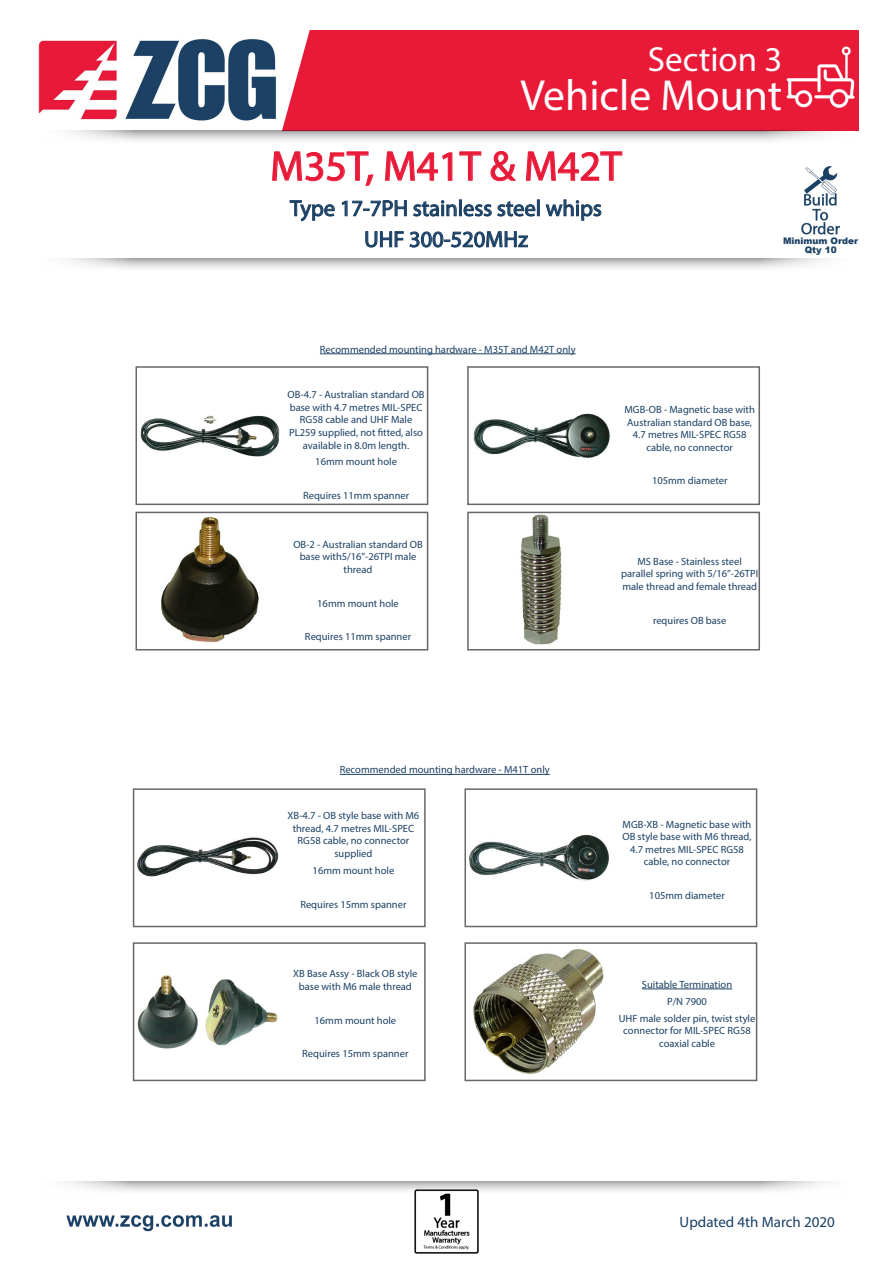
<style>
.page{position:relative;width:893px;height:1263px;background:#fff}
.page>*{position:absolute;margin:0;border:0;box-sizing:border-box;transform-origin:0 0}
.t1{font:43.65px "Myriad Pro";color:#fff}
.t2{font:42px "Myriad Pro";color:#e91938}
.t3{font:34.95px "Myriad Pro";color:#fff}
.t4{font:22.5px "Myriad Pro";color:#1b4064}
.t5{font:15px "Myriad Pro";color:#1b4064}
.t6{font:10.5px/12.6px "Myriad Pro";color:#1b4064;text-align:center}
.t7{font:900 9px/9px "Arial";color:#1b4064;text-align:center}
</style>
<div class="page">
<svg style="left:64px;top:1181px;width:764px;height:13px"></svg>
<svg style="left:65px;top:259px;width:762px;height:10px"></svg>
<div style="left:273px;top:30px;width:586px;height:101px;background:#e91938"></div>
<svg style="left:68px;top:131px;width:764px;height:10px"></svg>
<svg style="left:272px;top:151px;width:101px;height:35px"></svg>
<svg style="left:385px;top:151px;width:67px;height:30px"></svg>
<svg style="left:459px;top:151px;width:22px;height:30px"></svg>
<svg style="left:491px;top:151px;width:25px;height:30px"></svg>
<svg style="left:526px;top:151px;width:96px;height:30px"></svg>
<svg style="left:289px;top:200px;width:46px;height:22px"></svg>
<div style="left:537px;top:199px;width:3px;height:17px;border:1px solid #1b4064"></div>
<svg style="left:545px;top:199px;width:57px;height:22px"></svg>
<svg style="left:341px;top:200px;width:195px;height:48px"></svg>
<img style="left:66px;top:1215px;width:166px;height:16px">
<img style="left:38px;top:34px;width:244px;height:91px">
<img style="left:414px;top:1190px;width:64px;height:64px">
<img style="left:801px;top:166px;width:39px;height:69px">
<img style="left:785px;top:44px;width:72px;height:72px">
<div style="left:467px;top:366px;width:293px;height:139px;border:2px solid #67676a"></div>
<div style="left:464px;top:788px;width:293px;height:139px;border:2px solid #67676a"></div>
<div style="left:136px;top:512px;width:292px;height:138px;border:2px solid #67676a"></div>
<div style="left:133px;top:942px;width:293px;height:139px;border:2px solid #67676a"></div>
<div style="left:464px;top:942px;width:293px;height:139px;border:2px solid #67676a"></div>
<div style="left:467px;top:512px;width:293px;height:138px;border:2px solid #67676a"></div>
<div style="left:136px;top:366px;width:292px;height:139px;border:2px solid #67676a"></div>
<div style="left:133px;top:788px;width:293px;height:139px;border:2px solid #67676a"></div>
<hr style="left:320px;top:353px;width:256px;height:1px;background:#1b4064">
<hr style="left:340px;top:774px;width:210px;height:1px;background:#1b4064">
<hr style="left:642px;top:989px;width:90px;height:1px;background:#1b4064">
<img style="left:138px;top:412px;width:142px;height:47px">
<img style="left:137px;top:837px;width:142px;height:40px">
<img style="left:473px;top:413px;width:137px;height:45px">
<img style="left:469px;top:834px;width:140px;height:47px">
<img style="left:161px;top:517px;width:98px;height:126px">
<img style="left:137px;top:975px;width:141px;height:74px">
<img style="left:473px;top:948px;width:131px;height:126px">
<img style="left:520px;top:515px;width:42px;height:130px">
<p class="t3" style="left:648px;top:38px;width:136px">Section 3</p>
<p class="t1" style="left:520px;top:69px;width:264px">Vehicle Mount</p>
<p class="t2" style="left:270px;top:140px;width:353px">M35T, M41T &amp; M42T</p>
<p class="t4" style="left:290px;top:194px;width:313px">Type 17-7PH stainless steel whips</p>
<p class="t4" style="left:364px;top:225px;width:165px">UHF 300-520MHz</p>
<p class="t7" style="left:783px;top:236px;width:77px">Minimum Order<br>Qty 10</p>
<p class="t6" style="left:320px;top:343px;width:257px">Recommended mounting hardware - M35T and M42T only</p>
<p class="t6" style="left:288px;top:388px;width:138px">OB-4.7 - Australian standard OB base with 4.7 metres MIL-SPEC<br>RG58 cable and UHF Male<br>PL259 supplied, not fitted, also available in 8.0m length.</p>
<p class="t6" style="left:315px;top:455px;width:83px">16mm mount hole</p>
<p class="t6" style="left:303px;top:489px;width:108px">Requires 11mm spanner</p>
<p class="t6" style="left:293px;top:538px;width:131px">OB-2 - Australian standard OB base with5/16”-26TPI male thread</p>
<p class="t6" style="left:317px;top:597px;width:83px">16mm mount hole</p>
<p class="t6" style="left:305px;top:630px;width:108px">Requires 11mm spanner</p>
<p class="t6" style="left:624px;top:403px;width:132px">MGB-OB - Magnetic base with<br>Australian standard OB base,<br>4.7 metres MIL-SPEC RG58 cable, no connector</p>
<p class="t6" style="left:652px;top:474px;width:77px">105mm diameter</p>
<p class="t6" style="left:621px;top:555px;width:138px">MS Base - Stainless steel parallel spring with 5/16”-26TPI male thread and female thread</p>
<p class="t6" style="left:653px;top:614px;width:75px">requires OB base</p>
<p class="t6" style="left:340px;top:763px;width:212px">Recommended mounting hardware - M41T only</p>
<p class="t6" style="left:288px;top:809px;width:133px">XB-4.7 - OB style base with M6 thread, 4.7 metres MIL-SPEC<br>RG58 cable, no connector supplied</p>
<p class="t6" style="left:313px;top:864px;width:83px">16mm mount hole</p>
<p class="t6" style="left:300px;top:897px;width:108px">Requires 15mm spanner</p>
<p class="t6" style="left:293px;top:967px;width:126px">XB Base Assy - Black OB style base with M6 male thread</p>
<p class="t6" style="left:315px;top:1013px;width:83px">16mm mount hole</p>
<p class="t6" style="left:302px;top:1047px;width:108px">Requires 15mm spanner</p>
<p class="t6" style="left:622px;top:818px;width:131px">MGB-XB - Magnetic base with<br>OB style base with M6 thread,<br>4.7 metres MIL-SPEC RG58 cable, no connector</p>
<p class="t6" style="left:649px;top:889px;width:77px">105mm diameter</p>
<p class="t6" style="left:642px;top:978px;width:92px">Suitable Termination</p>
<p class="t6" style="left:667px;top:995px;width:41px">P/N 7900</p>
<p class="t6" style="left:619px;top:1011px;width:138px">UHF male solder pin, twist style connector for MIL-SPEC RG58 coaxial cable</p>
<p class="t5" style="left:680px;top:1213px;width:157px">Updated 4th March 2020</p>
</div>
